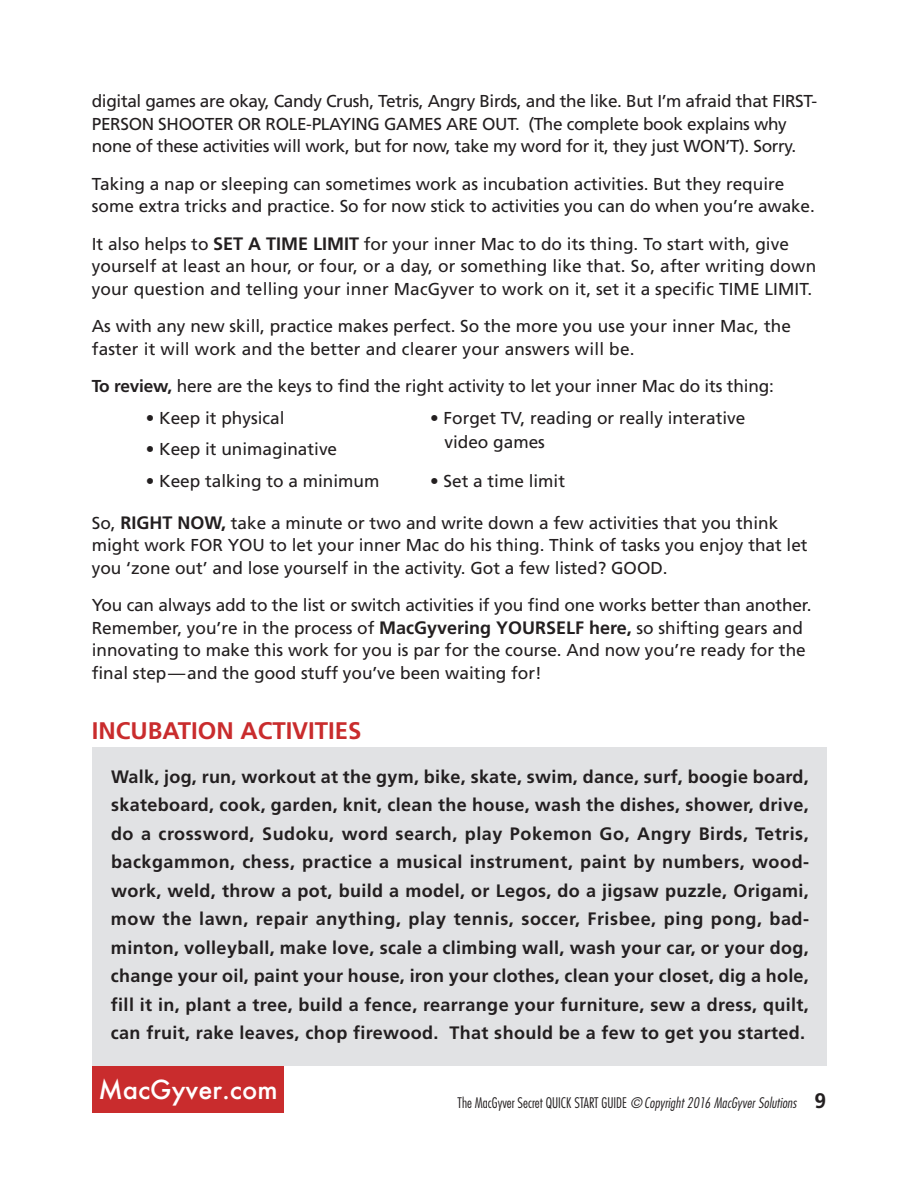
<style>
.page{position:relative;width:918px;height:1188px;background:#fff}
.page>*{position:absolute;margin:0;border:0;box-sizing:border-box;transform-origin:0 0}
.t1{font:500 25.5px "Futura";color:#fff}
.t2{font:700 24px "Frutiger";color:#c92c2d}
.t3{font:700 18px/28.5px "Frutiger";letter-spacing:.02em;color:#231f20;text-align:justify}
.t4{font:17.25px/22.5px "Frutiger";color:#231f20}
.t5{font:17.25px/22.5px "Frutiger";letter-spacing:-.02em;color:#231f20}
.t6{font:300 condensed 14.25px "Futura";color:#231f20}
.s1{font-weight:700;font-size:18px}
.s2{font-weight:700}
.s3{font-weight:400;font-style:italic}
.s4{font-style:italic}
.s5{font-family:"Frutiger";font-weight:700;font-stretch:normal;font-size:21px}
</style>
<div class="page">
<div style="left:92px;top:747px;width:734px;height:319px;background:#e1e2e4"></div>
<div style="left:92px;top:1066px;width:192px;height:47px;background:#c92c2d"></div>
<p class="t5" style="left:92px;top:92px;width:727px">digital games are okay, Candy Crush, Tetris, Angry Birds, and the like. But I’m afraid that FIRST-<br>PERSON SHOOTER OR ROLE-PLAYING GAMES ARE OUT. (The complete book explains why none of these activities will work, but for now, take my word for it, they just WON’T). Sorry.</p>
<p class="t4" style="left:92px;top:174px;width:725px">Taking a nap or sleeping can sometimes work as incubation activities. But they require some extra tricks and practice. So for now stick to activities you can do when you’re awake.</p>
<p class="t4" style="left:92px;top:234px;width:726px">It also helps to <span class="s1">SET A TIME LIMIT</span> for your inner Mac to do its thing. To start with, give yourself at least an hour, or four, or a day, or something like that. So, after writing down your question and telling your inner MacGyver to work on it, set it a specific TIME LIMIT.</p>
<p class="t4" style="left:92px;top:317px;width:701px">As with any new skill, practice makes perfect. So the more you use your inner Mac, the faster it will work and the better and clearer your answers will be.</p>
<p class="t4" style="left:92px;top:377px;width:684px"><span class="s2">To review,</span> here are the keys to find the right activity to let your inner Mac do its thing:</p>
<p class="t4" style="left:146px;top:408px;width:140px">• Keep it physical</p>
<p class="t4" style="left:430px;top:408px;width:317px">• Forget TV, reading or really interative</p>
<p class="t4" style="left:146px;top:440px;width:193px">• Keep it unimaginative</p>
<p class="t4" style="left:444px;top:432px;width:102px">video games</p>
<p class="t4" style="left:146px;top:471px;width:235px">• Keep talking to a minimum</p>
<p class="t4" style="left:430px;top:471px;width:136px">• Set a time limit</p>
<p class="t4" style="left:92px;top:513px;width:717px">So, <span class="s1">RIGHT NOW,</span> take a minute or two and write down a few activities that you think might work FOR YOU to let your inner Mac do his thing. Think of tasks you enjoy that let you ‘zone out’ and lose yourself in the activity. Got a few listed? GOOD.</p>
<p class="t4" style="left:92px;top:596px;width:721px">You can always add to the list or switch activities if you find one works better than another.<br>Remember, you’re in the process of <span class="s1">MacGyvering YOURSELF here,</span> so shifting gears and innovating to make this work for you is par for the course. And now you’re ready for the final step—and the good stuff you’ve been waiting for!</p>
<h2 class="t2" style="left:92px;top:721px;width:271px">INCUBATION ACTIVITIES</h2>
<p class="t3" style="left:111px;top:764px;width:700px">Walk, jog, run, workout at the gym, bike, skate, swim, dance, surf, boogie board, skateboard, cook, garden, knit, clean the house, wash the dishes, shower, drive, do a crossword, Sudoku, word search, play Pokemon Go, Angry Birds, Tetris, backgammon, chess, practice a musical instrument, paint by numbers, wood&shy;work, weld, throw a pot, build a model, or Legos, do a jigsaw puzzle, Origami, mow the lawn, repair anything, play tennis, soccer, Frisbee, ping pong, bad&shy;minton, volleyball, make love, scale a climbing wall, wash your car, or your dog, change your oil, paint your house, iron your clothes, clean your closet, dig a hole, fill it in, plant a tree, build a fence, rearrange your furniture, sew a dress, quilt, can fruit, rake leaves, chop firewood. That should be a few to get you started.</p>
<h1 class="t1" style="left:98px;top:1072px;width:181px">MacGyver.com</h1>
<p class="t6" style="left:458px;top:1096px;width:370px">The MacGyver Secret QUICK START GUIDE <span class="s3">©</span> <span class="s4">Copyright 2016 MacGyver Solutions</span> <span class="s5">9</span></p>
</div>
